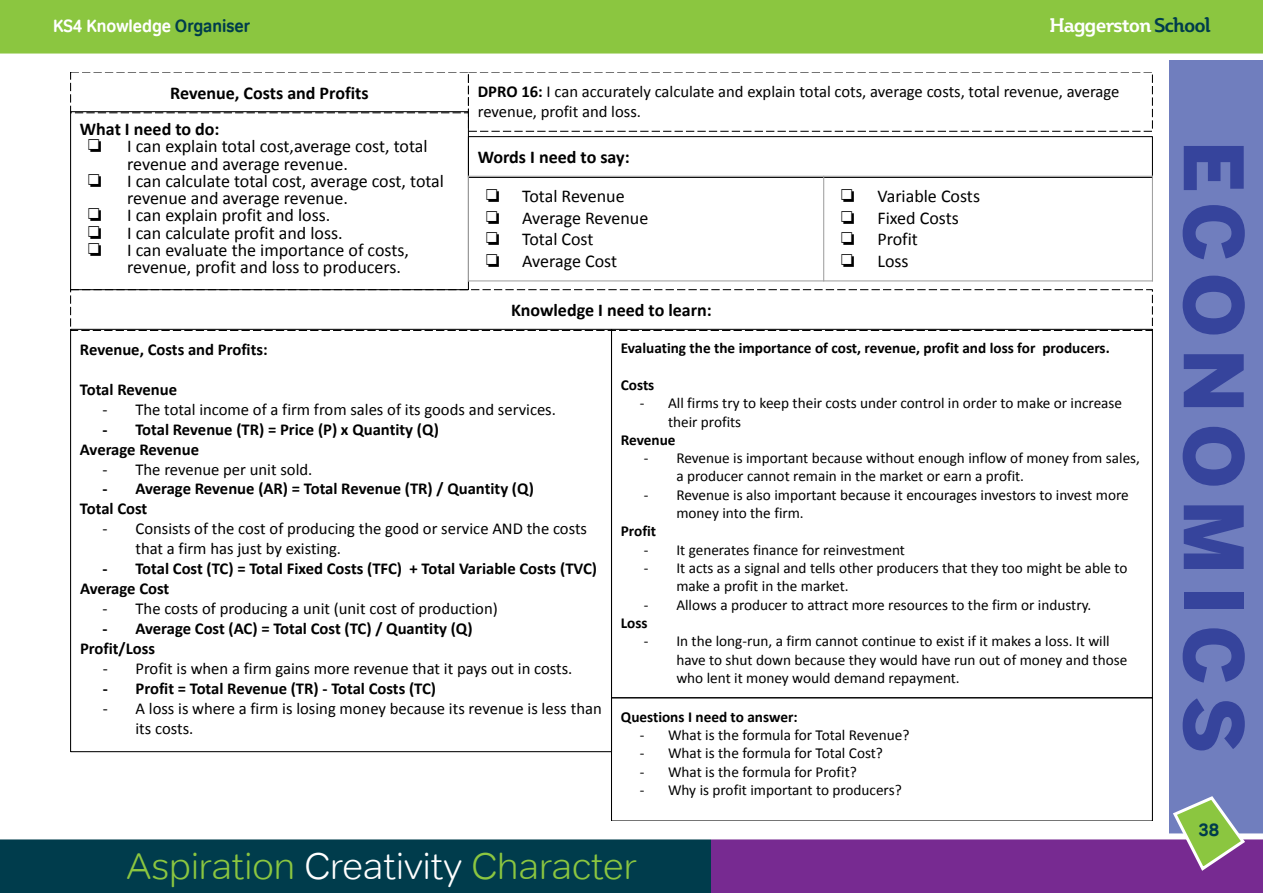
<style>
.page{position:relative;width:1263px;height:893px;background:#fff}
.page>*{position:absolute;margin:0;border:0;box-sizing:border-box;transform-origin:0 0}
.t1{font:900 81px "Benton Sans";letter-spacing:.14em;color:#36449c}
.t2{font:300 37.5px "Tondo";color:#8bc640}
.t3{font:700 19.5px "Plume Da Ma";letter-spacing:-.05em;color:#fff}
.t4{font:18px/21.6px "Calibri";color:#000}
.t5{font:700 18px/36.2px "Calibri";color:#000}
.t6{font:18px "Tondo Signage";color:#fff}
.t7{font:18px "MS P Gothic";color:#000}
.t8{font:700 18px "Tondo";color:#003c4c}
.t9{font:16.65px/20px "Calibri";color:#000}
.t10{font:700 16.65px/20px "Calibri";color:#000}
.t11{font:15.3px/18.3px "Calibri";color:#000}
.t12{font:700 15.3px "Calibri";color:#000}
.s1{color:#003c4c}
.s2{font-weight:700}
.s3{font-family:"MS P Gothic";font-weight:400}
.s4{font-weight:400}
.s5{font-family:"MS P Gothic"}
.s6{color:#fff}
</style>
<div class="page">
<div style="left:1169px;top:60px;width:94px;height:776px;background:#707ebe"></div>
<div style="left:0;top:0;width:1263px;height:54px;background:#8bc640"></div>
<div style="left:4px;top:839px;width:1259px;height:54px;background:#772a91"></div>
<div style="left:0;top:839px;width:710px;height:54px;background:#003c4c"></div>
<div style="left:0;top:833px;width:1263px;height:6px;background:#fff"></div>
<svg style="left:1171px;top:796px;width:76px;height:75px"></svg>
<div style="left:71px;top:111px;width:398px;height:179px;border:1px solid #000"></div>
<div style="left:71px;top:289px;width:1081px;height:42px;border:1px dashed #000"></div>
<div style="left:468px;top:72px;width:684px;height:60px;border:1px dashed #000"></div>
<div style="left:468px;top:136px;width:684px;height:42px;border:1px solid #000"></div>
<hr style="left:468px;top:176px;width:1px;height:105px;background:#9e9e9e">
<hr style="left:823px;top:176px;width:1px;height:105px;background:#9e9e9e">
<hr style="left:1152px;top:176px;width:1px;height:105px;background:#9e9e9e">
<hr style="left:468px;top:176px;width:684px;height:1px;background:#9e9e9e">
<hr style="left:468px;top:280px;width:684px;height:1px;background:#9e9e9e">
<div style="left:611px;top:697px;width:541px;height:124px;border:1px solid #000"></div>
<p class="t6" style="left:53px;top:15px;width:198px">KS4 Knowledge <span class="s1">Organiser</span></p>
<p class="t3" style="left:1049px;top:13px;width:163px">Haggerston <span class="s1">School</span></p>
<p class="t5" style="left:80px;top:75px;width:290px;text-indent:90px">Revenue, Costs and Profits<br>What I need to do:</p>
<p class="t7" style="left:86px;top:137px;width:20px">❏</p>
<p class="t4" style="left:127px;top:138px;width:302px;line-height:17.2px">I can explain total cost,average cost, total revenue and average revenue.</p>
<p class="t7" style="left:86px;top:171px;width:20px">❏</p>
<p class="t4" style="left:127px;top:172px;width:318px;line-height:17.2px">I can calculate total cost, average cost, total revenue and average revenue.</p>
<p class="t7" style="left:86px;top:206px;width:20px">❏</p>
<p class="t4" style="left:127px;top:205px;width:205px">I can explain profit and loss.</p>
<p class="t7" style="left:86px;top:223px;width:20px">❏</p>
<p class="t4" style="left:127px;top:222px;width:217px">I can calculate profit and loss.</p>
<p class="t7" style="left:86px;top:241px;width:20px">❏</p>
<p class="t4" style="left:127px;top:242px;width:283px;line-height:17.2px">I can evaluate the importance of costs, revenue, profit and loss to producers.</p>
<p class="t9" style="left:478px;top:82px;width:643px"><span class="s2">DPRO 16:</span> I can accurately calculate and explain total cots, average costs, total revenue, average revenue, profit and loss.</p>
<p class="t5" style="left:478px;top:138px;width:153px;line-height:38.5px;text-align:center">Words I need to say: <span class="s3">❏</span> <span class="s4">Total Revenue</span></p>
<p class="t4" style="left:484px;top:207px;width:166px"><span class="s5">❏</span> Average Revenue <span class="s5">❏</span> Total Cost<br><span class="s5">❏</span> Average Cost</p>
<p class="t4" style="left:839px;top:185px;width:143px"><span class="s5">❏</span> Variable Costs <span class="s5">❏</span> Fixed Costs <span class="s5">❏</span> Profit<br><span class="s5">❏</span> Loss</p>
<p class="t5" style="left:511px;top:292px;width:202px">Knowledge I need to learn:</p>
<p class="t10" style="left:80px;top:339px;width:189px">Revenue, Costs and Profits:</p>
<p class="t10" style="left:80px;top:379px;width:99px">Total Revenue</p>
<p class="t9" style="left:103px;top:399px;width:455px">- The total income of a firm from sales of its goods and services.</p>
<p class="t10" style="left:80px;top:419px;width:360px;text-indent:23px">- Total Revenue (TR) = Price (P) x Quantity (Q)<br>Average Revenue</p>
<p class="t9" style="left:103px;top:459px;width:211px">- The revenue per unit sold.</p>
<p class="t10" style="left:80px;top:479px;width:455px;text-indent:23px">- Average Revenue (AR) = Total Revenue (TR) / Quantity (Q)<br>Total Cost</p>
<p class="t9" style="left:135px;top:519px;width:453px;text-indent:-33px">- Consists of the cost of producing the good or service AND the costs that a firm has just by existing.</p>
<p class="t10" style="left:80px;top:559px;width:519px;text-indent:23px">- Total Cost (TC) = Total Fixed Costs (TFC) + Total Variable Costs (TVC)<br>Average Cost</p>
<p class="t9" style="left:103px;top:599px;width:397px">- The costs of producing a unit (unit cost of production)</p>
<p class="t10" style="left:80px;top:619px;width:394px;text-indent:23px">- Average Cost (AC) = Total Cost (TC) / Quantity (Q)<br>Profit/Loss</p>
<p class="t9" style="left:103px;top:659px;width:471px">- Profit is when a firm gains more revenue that it pays out in costs.</p>
<p class="t10" style="left:103px;top:679px;width:335px">- Profit = Total Revenue (TR) - Total Costs (TC)</p>
<p class="t9" style="left:135px;top:699px;width:468px;text-indent:-33px">- A loss is where a firm is losing money because its revenue is less than its costs.</p>
<p class="t12" style="left:621px;top:340px;width:490px">Evaluating the the importance of cost, revenue, profit and loss for producers.</p>
<p class="t12" style="left:621px;top:377px;width:35px">Costs</p>
<p class="t11" style="left:640px;top:394px;width:484px">- All firms try to keep their costs under control in order to make or increase</p>
<p class="t11" style="left:668px;top:412px;width:75px">their profits</p>
<p class="t12" style="left:621px;top:432px;width:56px">Revenue</p>
<p class="t11" style="left:676px;top:449px;width:465px;text-indent:-32px">- Revenue is important because without enough inflow of money from sales, a producer cannot remain in the market or earn a profit.</p>
<p class="t11" style="left:644px;top:486px;width:486px">- Revenue is also important because it encourages investors to invest more</p>
<p class="t11" style="left:676px;top:504px;width:129px">money into the firm.</p>
<p class="t12" style="left:621px;top:523px;width:37px">Profit</p>
<p class="t11" style="left:644px;top:541px;width:263px">- It generates finance for reinvestment</p>
<p class="t11" style="left:676px;top:559px;width:453px;text-indent:-32px">- It acts as a signal and tells other producers that they too might be able to make a profit in the market.</p>
<p class="t11" style="left:621px;top:595px;width:472px;text-indent:23px">- Allows a producer to attract more resources to the firm or industry.<br><span class="s2">Loss</span></p>
<p class="t11" style="left:676px;top:632px;width:452px;text-indent:-32px">- In the long-run, a firm cannot continue to exist if it makes a loss. It will have to shut down because they would have run out of money and those who lent it money would demand repayment.</p>
<p class="t12" style="left:621px;top:709px;width:178px">Questions I need to answer:</p>
<p class="t11" style="left:640px;top:726px;width:271px">- What is the formula for Total Revenue?</p>
<p class="t11" style="left:640px;top:744px;width:245px">- What is the formula for Total Cost?</p>
<p class="t11" style="left:640px;top:763px;width:219px">- What is the formula for Profit?</p>
<p class="t11" style="left:640px;top:781px;width:263px">- Why is profit important to producers?</p>
<h2 class="t2" style="left:127px;top:844px;width:512px">Aspiration <span class="s6">Creativity</span> Character</h2>
<p class="t1" style="left:1262px;top:140px;width:615px;rotate:90deg">ECONOMICS</p>
<p class="t8" style="left:1199px;top:819px;width:22px">38</p>
</div>
